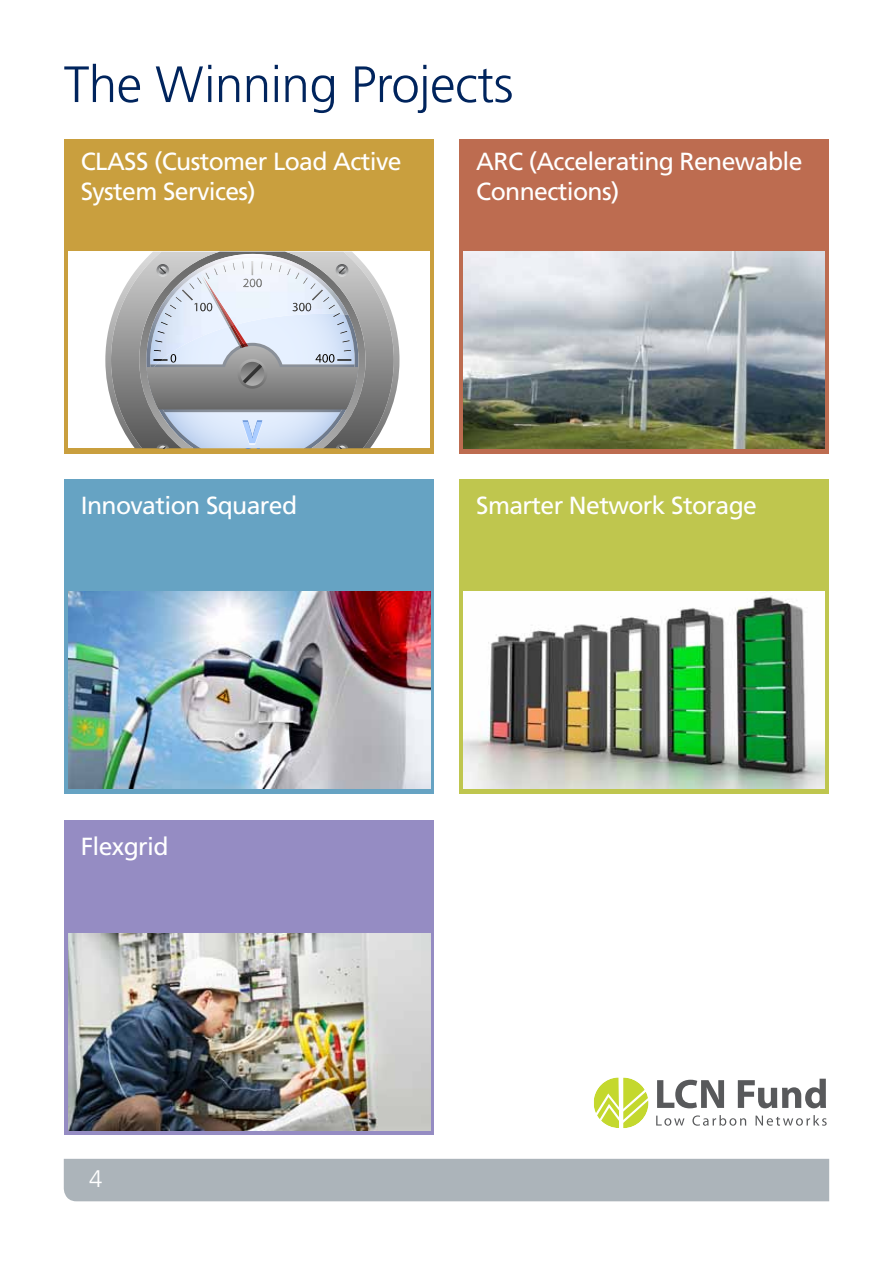
<style>
.page{position:relative;width:893px;height:1263px;background:#fff}
.page>*{position:absolute;margin:0;border:0;box-sizing:border-box;transform-origin:0 0}
.t1{font:300 51px "Frutiger LT Std";letter-spacing:-.01em;color:#00245d}
.t2{font:24.75px/29.7px "Frutiger LT Std";letter-spacing:-.025em;color:#fff}
.t3{font:300 24px "Frutiger LT Std";color:#fff}
</style>
<div class="page">
<div style="left:64px;top:1159px;width:765px;height:42px;background:#acb4ba"></div>
<div style="left:64px;top:139px;width:370px;height:315px;background:#c99f3e"></div>
<div style="left:64px;top:479px;width:370px;height:315px;background:#66a3c3"></div>
<div style="left:64px;top:820px;width:370px;height:315px;background:#958cc3"></div>
<div style="left:459px;top:139px;width:370px;height:315px;background:#bd6c50"></div>
<div style="left:459px;top:479px;width:370px;height:315px;background:#bfc64e"></div>
<div style="left:69px;top:252px;width:361px;height:196px;background:#fff"></div>
<svg style="left:105px;top:320px;width:294px;height:80px"></svg>
<svg style="left:111px;top:267px;width:283px;height:181px"></svg>
<svg style="left:139px;top:252px;width:227px;height:196px;background:#b4b9c2"></svg>
<img style="left:69px;top:591px;width:361px;height:197px">
<img style="left:69px;top:933px;width:361px;height:197px">
<img style="left:463px;top:252px;width:362px;height:196px">
<img style="left:463px;top:591px;width:362px;height:197px">
<svg style="left:657px;top:1080px;width:67px;height:28px"></svg>
<svg style="left:738px;top:1079px;width:88px;height:29px"></svg>
<svg style="left:656px;top:1115px;width:28px;height:11px"></svg>
<svg style="left:692px;top:1115px;width:54px;height:11px"></svg>
<svg style="left:756px;top:1115px;width:71px;height:11px"></svg>
<svg style="left:594px;top:1077px;width:54px;height:51px"></svg>
<h1 class="t1" style="left:64px;top:56px;width:451px">The Winning Projects</h1>
<p class="t2" style="left:81px;top:147px;width:322px">CLASS (Customer Load Active<br>System Services)</p>
<p class="t2" style="left:476px;top:147px;width:328px">ARC (Accelerating Renewable<br>Connections)</p>
<p class="t2" style="left:81px;top:491px;width:218px">Innovation Squared</p>
<p class="t2" style="left:476px;top:491px;width:282px">Smarter Network Storage</p>
<p class="t2" style="left:81px;top:831px;width:89px">Flexgrid</p>
<p class="t3" style="left:89px;top:1165px;width:15px">4</p>
</div>
